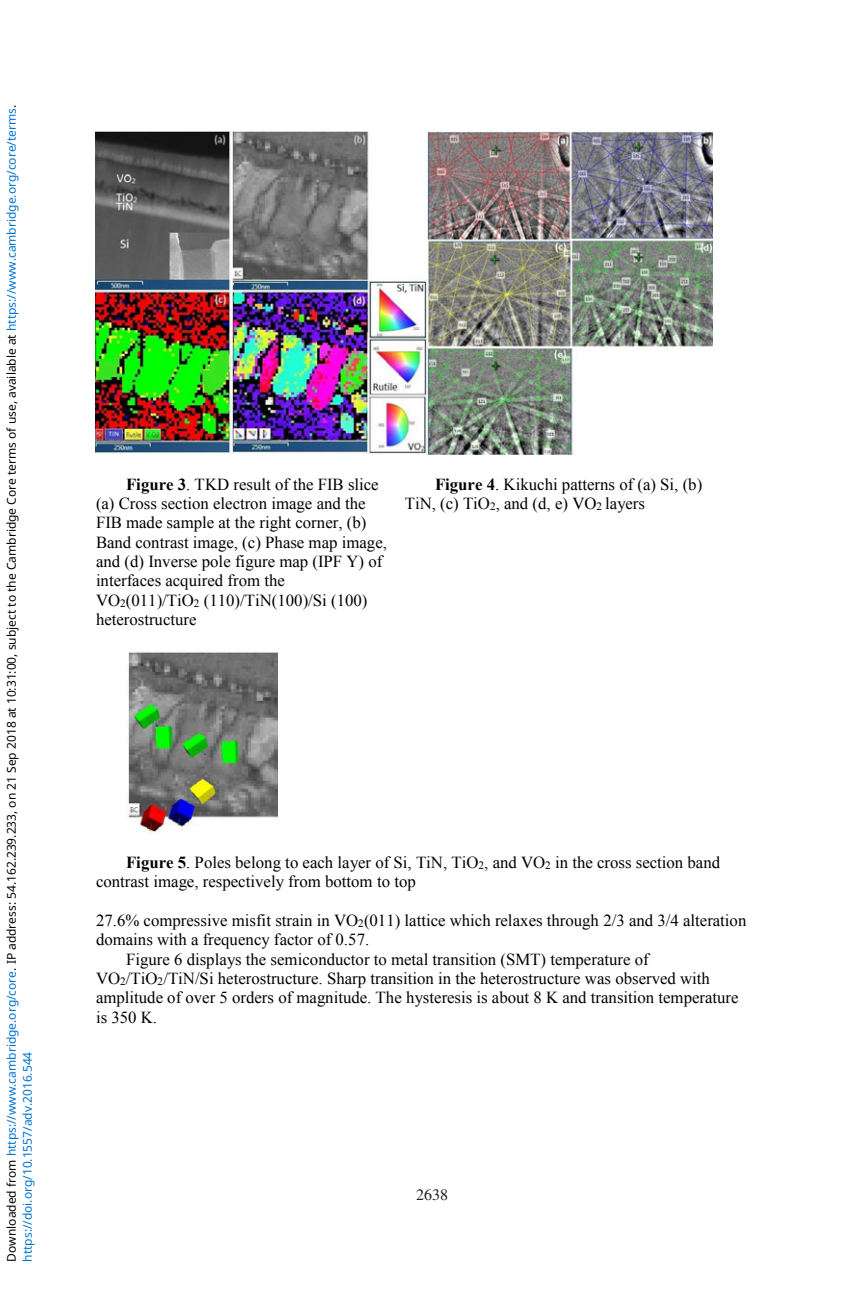
<style>
.page{position:relative;width:864px;height:1296px;background:#fff}
.page>*{position:absolute;margin:0;border:0;box-sizing:border-box;transform-origin:0 0}
.t1{font:16.8px/19.4px "Times New Roman";color:#000}
.t2{font:16px "Times";color:#231f20}
.t3{font:12px/15.8px "Noto Sans";color:#000}
.s1{color:#0172cf}
.s2{font-weight:700}
.s3{font-size:11.2px}
</style>
<div class="page">
<img style="left:96px;top:132px;width:617px;height:322px">
<img style="left:127px;top:652px;width:150px;height:182px">
<p class="t3" style="left:3px;top:1262px;width:1158px;rotate:-90deg">Downloaded from <span class="s1">https://www.cambridge.org/core</span>. IP address: 54.162.239.233, on 21 Sep 2018 at 10:31:00, subject to the Cambridge Core terms of use, available at <span class="s1">https://www.cambridge.org/core/terms</span>. <span class="s1">https://doi.org/10.1557/adv.2016.544</span></p>
<p class="t1" style="left:96px;top:474px;width:292px;text-indent:30px"><span class="s2">Figure 3</span>. TKD result of the FIB slice (a) Cross section electron image and the FIB made sample at the right corner, (b)<br>Band contrast image, (c) Phase map image, and (d) Inverse pole figure map (IPF Y) of interfaces acquired from the VO<sub>2</sub>(011)/TiO<sub>2</sub> (110)/TiN(100)/Si (100) heterostructure</p>
<p class="t1" style="left:405px;top:474px;width:299px;text-indent:30px"><span class="s2">Figure 4</span>. Kikuchi patterns of (a) Si, (b)<br>TiN, (c) TiO<sub>2</sub>, and (d, e) VO<sub>2</sub> layers</p>
<p class="t1" style="left:96px;top:853px;width:626px;text-indent:30px"><span class="s2">Figure 5</span>. Poles belong to each layer of Si, TiN, TiO<span class="s3">2</span>, and VO<span class="s3">2</span> in the cross section band contrast image, respectively from bottom to top</p>
<p class="t1" style="left:96px;top:911px;width:652px">27.6% compressive misfit strain in VO<span class="s3">2</span>(011) lattice which relaxes through 2/3 and 3/4 alteration</p>
<p class="t1" style="left:96px;top:930px;width:275px">domains with a frequency factor of 0.57.</p>
<p class="t1" style="left:126px;top:949px;width:524px">Figure 6 displays the semiconductor to metal transition (SMT) temperature of</p>
<p class="t1" style="left:96px;top:969px;width:615px">VO<span class="s3">2</span>/TiO<span class="s3">2</span>/TiN/Si heterostructure. Sharp transition in the heterostructure was observed with</p>
<p class="t1" style="left:96px;top:988px;width:644px">amplitude of over 5 orders of magnitude. The hysteresis is about 8 K and transition temperature</p>
<p class="t1" style="left:96px;top:1007px;width:63px">is 350 K.</p>
<p class="t2" style="left:416px;top:1189px;width:33px">2638</p>
</div>
